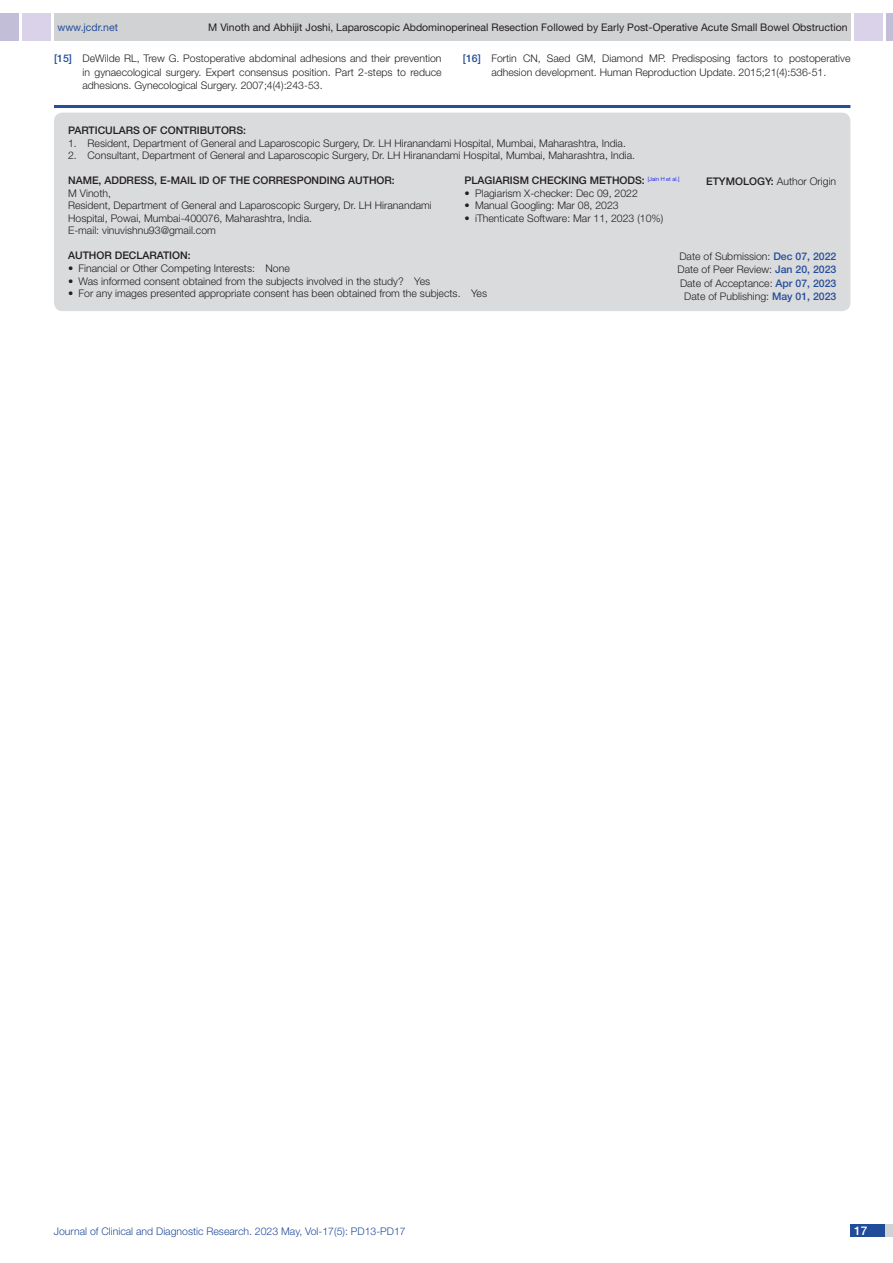
<style>
.page{position:relative;width:893px;height:1263px;background:#fff}
.page>*{position:absolute;margin:0;border:0;box-sizing:border-box;transform-origin:0 0}
.t1{font:500 12px "Helvetica Neue";color:#fff}
.Partic_Contri_Txt{font:300 10.5px/13.5px "Helvetica Neue";color:#231f20}
.t2{font:10.5px "Helvetica Neue";color:#231f20}
.Partic_Contri_Head{font:500 10.5px "Helvetica Neue";color:#231f20}
.tb_txt{font:300 10.5px "Helvetica Neue";color:#231f20}
.t3{font:300 10.5px "Helvetica Neue";color:#244e9b}
.Partic_Contri_Head-2{font:300 10.5px "Helvetica Neue";color:#231f20}
.t4{font:10.5px "Helvetica Neue";color:#244e9b}
.Partic_Contri_Head-3{font:300 5.7px "Helvetica Neue";color:#00f}
.s1{font-weight:500;color:#244e9b}
.s2{font-weight:500;font-size:10.5px;color:#231f20}
.s3{font-weight:500}
</style>
<div class="page">
<div style="left:54px;top:13px;width:796px;height:28px;background:#d1d2d4"></div>
<div style="left:0;top:13px;width:19px;height:28px;background:#c2bed7"></div>
<div style="left:22px;top:13px;width:29px;height:28px;background:#d9d2e8"></div>
<div style="left:886px;top:13px;width:7px;height:28px;background:#c2bed7"></div>
<div style="left:854px;top:13px;width:29px;height:28px;background:#d9d2e8"></div>
<div style="left:850px;top:1224px;width:43px;height:13px;background:#d1d2d4"></div>
<div style="left:850px;top:1224px;width:35px;height:13px;background:#214c99"></div>
<hr style="left:54px;top:105px;width:796px;height:3px;background:#244e9b">
<div style="left:54px;top:113px;width:796px;height:198px;background:#dadbdc;border-radius:9px"></div>
<p class="t4" style="left:57px;top:21px;width:62px">www.jcdr.net</p>
<p class="t2" style="left:208px;top:21px;width:641px">M Vinoth and Abhijit Joshi, Laparoscopic Abdominoperineal Resection Followed by Early Post-Operative Acute Small Bowel Obstruction</p>
<p class="Partic_Contri_Txt" style="left:82px;top:52px;width:361px;text-align:justify;text-indent:-28px"><span class="s1">[15]</span> DeWilde RL, Trew G. Postoperative abdominal adhesions and their prevention in gynaecological surgery. Expert consensus position. Part 2-steps to reduce adhesions. Gynecological Surgery. 2007;4(4):243-53.</p>
<p class="Partic_Contri_Txt" style="left:463px;top:52px;width:389px;text-align:center"><span class="s1">[16]</span> Fortin CN, Saed GM, Diamond MP. Predisposing factors to postoperative adhesion development. Human Reproduction Update. 2015;21(4):536-51.</p>
<p class="Partic_Contri_Head" style="left:68px;top:124px;width:108px">PARTI CULARS OF CONT</p>
<p class="Partic_Contri_Head" style="left:189px;top:124px;width:58px">RIBUTORS:</p>
<p class="Partic_Contri_Txt" style="left:68px;top:136px;width:559px">1. Resident, Department of General and Laparoscopic Surgery, Dr. LH Hiranandami Hospital, Mumbai, Maharashtra, India.</p>
<p class="Partic_Contri_Txt" style="left:68px;top:148px;width:569px">2. Consultant, Department of General and Laparoscopic Surgery, Dr. LH Hiranandami Hospital, Mumbai, Maharashtra, India.</p>
<p class="Partic_Contri_Head" style="left:465px;top:174px;width:150px">PLAGIARISM CHECKING METHO</p>
<p class="Partic_Contri_Head-3" style="left:628px;top:175px;width:53px"><span class="s2">DS:</span> [Jain H et al.]</p>
<p class="tb_txt" style="left:465px;top:186px;width:175px">• Plagiarism X-checker: Dec 09, 2022</p>
<p class="tb_txt" style="left:465px;top:199px;width:156px">• Manual Googling: Mar 08, 2023</p>
<p class="tb_txt" style="left:465px;top:212px;width:200px">• iThenticate Software: Mar 11, 2023 (10%)</p>
<p class="Partic_Contri_Head" style="left:68px;top:174px;width:303px">NAME, ADDRESS, E-MAIL ID OF TH E CORRESPON DING AUTHO</p>
<p class="Partic_Contri_Head" style="left:385px;top:174px;width:12px">R:</p>
<p class="Partic_Contri_Head-2" style="left:706px;top:174px;width:132px"><span class="s3">ETYMOLOGY:</span> Author Origin</p>
<p class="Partic_Contri_Txt" style="left:68px;top:186px;width:45px">M Vinoth,</p>
<p class="Partic_Contri_Txt" style="left:68px;top:199px;width:365px;line-height:12.6px">Resident, Department of General and Laparoscopic Surgery, Dr. LH Hiranandami<br>Hospital, Powai, Mumbai-400076, Maharashtra, India.</p>
<p class="Partic_Contri_Txt" style="left:68px;top:224px;width:149px">E-mail: vinuvishnu93@gmail.com</p>
<p class="Partic_Contri_Txt" style="left:679px;top:249px;width:158px">Date of Submission: <span class="s1">DEC 07, 2022</span></p>
<p class="Partic_Contri_Txt" style="left:677px;top:262px;width:160px">Date of Peer Review: <span class="s1">JAN 20, 2023</span></p>
<p class="Partic_Contri_Txt" style="left:680px;top:276px;width:158px">Date of Acceptance: <span class="s1">APR 07, 2023</span></p>
<p class="Partic_Contri_Txt" style="left:684px;top:289px;width:154px">Date of Publishing: <span class="s1">MAY 01, 2023</span></p>
<p class="Partic_Contri_Head" style="left:68px;top:249px;width:55px">AUTHOR DECLARA</p>
<p class="Partic_Contri_Head" style="left:163px;top:249px;width:29px">TION:</p>
<p class="Partic_Contri_Txt" style="left:68px;top:261px;width:223px">• Financial or Other Competing Interests: None</p>
<p class="Partic_Contri_Txt" style="left:68px;top:274px;width:364px">• Was informed consent obtained from the subjects involved in the study? Yes</p>
<p class="Partic_Contri_Txt" style="left:68px;top:286px;width:420px">• For any images presented appropriate consent has been obtained from the subjects. Yes</p>
<p class="t3" style="left:54px;top:1225px;width:353px">Journal of Clinical and Diagnostic Research. 2023 May, Vol-17(5): PD13-PD17</p>
<p class="t1" style="left:854px;top:1223px;width:15px">17</p>
</div>
